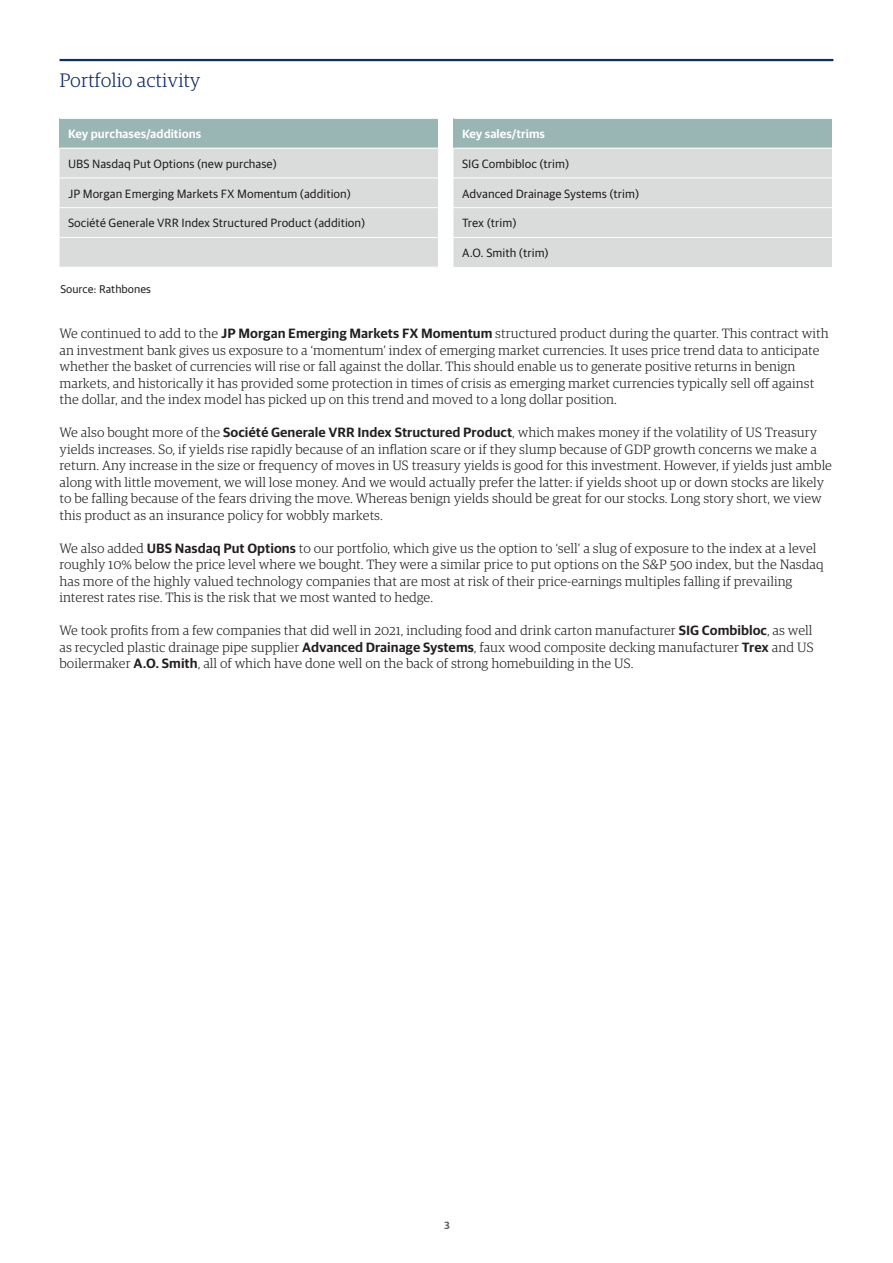
<style>
.page{position:relative;width:893px;height:1263px;background:#fff}
.page>*{position:absolute;margin:0;border:0;box-sizing:border-box;transform-origin:0 0}
.Part_headings{font:300 19.5px "Guardian RTB Egyp";color:#0d2c6e}
.Fund_commentary{font:300 13.5px/16.5px "Guardian RTB Egyp";color:#231f20}
.Table_sans_8_9{font:12px "Guardian RTB Sans";color:#231f20}
.Table_sans_8_9-2{font:600 12px "Guardian RTB Sans";color:#fff}
.Disclaimer_text{font:11.25px "Guardian RTB Sans";color:#231f20}
.t1{font:600 10.5px "Guardian RTB Sans";color:#5d6067}
.s1{font-family:"Guardian RTB Sans";font-weight:600}
</style>
<div class="page">
<hr style="left:60px;top:59px;width:773px;height:2px;background:#0d2c6e">
<div style="left:60px;top:118px;width:378px;height:30px;background:#99b6b4"></div>
<div style="left:60px;top:149px;width:378px;height:118px;background:#dadcdc"></div>
<hr style="left:60px;top:178px;width:378px;height:1px;background:#fff">
<hr style="left:60px;top:207px;width:378px;height:1px;background:#fff">
<hr style="left:60px;top:237px;width:378px;height:1px;background:#fff">
<hr style="left:60px;top:118px;width:378px;height:1px;background:#fff">
<div style="left:453px;top:118px;width:379px;height:30px;background:#99b6b4"></div>
<div style="left:453px;top:149px;width:379px;height:118px;background:#dadcdc"></div>
<hr style="left:453px;top:178px;width:379px;height:1px;background:#fff">
<hr style="left:453px;top:207px;width:379px;height:1px;background:#fff">
<hr style="left:453px;top:237px;width:379px;height:1px;background:#fff">
<hr style="left:453px;top:118px;width:379px;height:1px;background:#fff">
<p class="Part_headings" style="left:60px;top:67px;width:143px">Portfolio activity</p>
<p class="Table_sans_8_9-2" style="left:68px;top:125px;width:135px">Key purchases/additions</p>
<p class="Table_sans_8_9" style="left:68px;top:155px;width:210px">UBS Nasdaq Put Options (new purchase)</p>
<p class="Table_sans_8_9" style="left:68px;top:185px;width:285px">JP Morgan Emerging Markets FX Momentum (addition)</p>
<p class="Table_sans_8_9" style="left:68px;top:215px;width:299px">Société Generale VRR Index Structured Product (addition)</p>
<p class="Disclaimer_text" style="left:60px;top:281px;width:92px">Source: Rathbones</p>
<p class="Table_sans_8_9-2" style="left:462px;top:125px;width:85px">Key sales/trims</p>
<p class="Table_sans_8_9" style="left:462px;top:155px;width:109px">SIG Combibloc (trim)</p>
<p class="Table_sans_8_9" style="left:462px;top:185px;width:179px">Advanced Drainage Systems (trim)</p>
<p class="Table_sans_8_9" style="left:462px;top:215px;width:56px">Trex (trim)</p>
<p class="Table_sans_8_9" style="left:462px;top:244px;width:88px">A.O. Smith (trim)</p>
<p class="Fund_commentary" style="left:60px;top:324px;width:771px">We continued to add to the <span class="s1">JP Morgan Emerging Markets FX Momentum</span> structured product during the quarter. This contract with an investment bank gives us exposure to a ‘momentum’ index of emerging market currencies. It uses price trend data to anticipate whether the basket of currencies will rise or fall against the dollar. This should enable us to generate positive returns in benign markets, and historically it has provided some protection in times of crisis as emerging market currencies typically sell off against the dollar, and the index model has picked up on this trend and moved to a long dollar position.</p>
<p class="Fund_commentary" style="left:60px;top:423px;width:774px">We also bought more of the <span class="s1">Société Generale VRR Index Structured Product</span>, which makes money if the volatility of US Treasury yields increases. So, if yields rise rapidly because of an inflation scare or if they slump because of GDP growth concerns we make a return. Any increase in the size or frequency of moves in US treasury yields is good for this investment. However, if yields just amble along with little movement, we will lose money. And we would actually prefer the latter: if yields shoot up or down stocks are likely to be falling because of the fears driving the move. Whereas benign yields should be great for our stocks. Long story short, we view this product as an insurance policy for wobbly markets.</p>
<p class="Fund_commentary" style="left:60px;top:539px;width:766px">We also added <span class="s1">UBS Nasdaq Put Options</span> to our portfolio, which give us the option to ‘sell’ a slug of exposure to the index at a level roughly 10% below the price level where we bought. They were a similar price to put options on the S&amp;P 500 index, but the Nasdaq has more of the highly valued technology companies that are most at risk of their price-earnings multiples falling if prevailing interest rates rise. This is the risk that we most wanted to hedge.</p>
<p class="Fund_commentary" style="left:60px;top:621px;width:756px;text-align:justify">We took profits from a few companies that did well in 2021, including food and drink carton manufacturer <span class="s1">SIG Combibloc</span>, as well as recycled plastic drainage pipe supplier <span class="s1">Advanced Drainage Systems</span>, faux wood composite decking manufacturer <span class="s1">Trex</span> and US boilermaker <span class="s1">A.O. Smith</span>, all of which have done well on the back of strong homebuilding in the US.</p>
<p class="t1" style="left:444px;top:1218px;width:8px">3</p>
</div>
